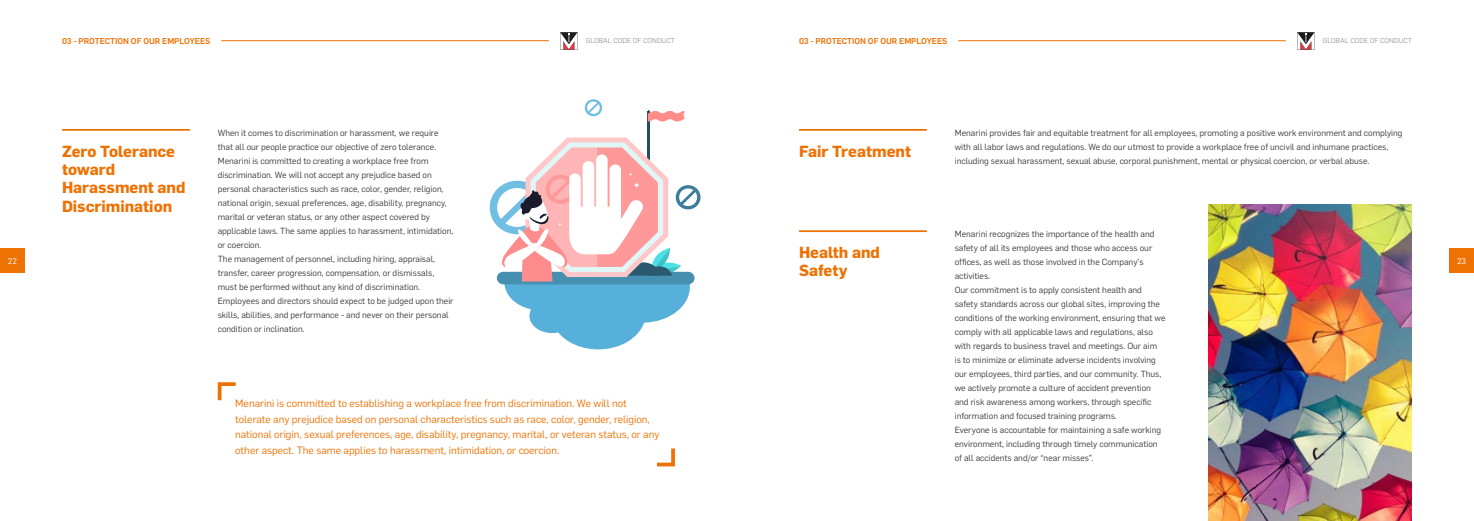
<style>
.page{position:relative;width:1474px;height:521px;background:#fff}
.page>*{position:absolute;margin:0;border:0;box-sizing:border-box;transform-origin:0 0}
.t1{font:700 15.75px/18.4px "Flama";color:#ee7203}
.t2{font:10.5px/15.8px "Flama";color:#ee7203}
.t3{font:8.75px/14px "Flama";color:#3c3c3b}
.t4{font:500 8.31px "Flama";color:#ee7203}
.t5{font:8.31px "Flama";color:#fff}
.t6{font:7px "Flama";color:#9d9d9c}
</style>
<div class="page">
<hr style="left:221px;top:40px;width:328px;height:1px;background:#ee7203">
<div style="left:0;top:248px;width:25px;height:25px;background:#ee7203"></div>
<div style="left:1449px;top:248px;width:24px;height:25px;background:#ee7203"></div>
<svg style="left:560px;top:32px;width:17px;height:18px"></svg>
<hr style="left:958px;top:40px;width:327px;height:1px;background:#ee7203">
<svg style="left:1297px;top:32px;width:17px;height:18px"></svg>
<svg style="left:217px;top:382px;width:19px;height:19px"></svg>
<svg style="left:657px;top:448px;width:18px;height:19px"></svg>
<svg style="left:584px;top:99px;width:18px;height:18px"></svg>
<hr style="left:647px;top:111px;width:3px;height:56px;background:#264d5e">
<svg style="left:648px;top:110px;width:36px;height:12px"></svg>
<svg style="left:489px;top:137px;width:212px;height:212px"></svg>
<hr style="left:62px;top:129px;width:128px;height:2px;background:#ee7203">
<hr style="left:799px;top:129px;width:127px;height:2px;background:#ee7203">
<hr style="left:799px;top:230px;width:127px;height:2px;background:#ee7203">
<img style="left:1208px;top:204px;width:203px;height:317px">
<p class="t4" style="left:62px;top:35px;width:150px">03 - PROTECTION OF OUR EMPLOYEES</p>
<p class="t6" style="left:586px;top:36px;width:90px">GLOBAL CODE OF CONDUCT</p>
<p class="t4" style="left:799px;top:35px;width:150px">03 - PROTECTION OF OUR EMPLOYEES</p>
<p class="t6" style="left:1322px;top:36px;width:90px">GLOBAL CODE OF CONDUCT</p>
<p class="t3" style="left:954px;top:125px;width:449px">Menarini provides fair and equitable treatment for all employees, promoting a positive work environment and complying with all labor laws and regulations. We do our utmost to provide a workplace free of uncivil and inhumane practices, including sexual harassment, sexual abuse, corporal punishment, mental or physical coercion, or verbal abuse.</p>
<p class="t3" style="left:218px;top:125px;width:237px">When it comes to discrimination or harassment, we require that all our people practice our objective of zero tolerance.<br>Menarini is committed to creating a workplace free from discrimination. We will not accept any prejudice based on personal characteristics such as race, color, gender, religion, national origin, sexual preferences, age, disability, pregnancy, marital or veteran status, or any other aspect covered by applicable laws. The same applies to harassment, intimidation, or coercion.<br>The management of personnel, including hiring, appraisal, transfer, career progression, compensation, or dismissals, must be performed without any kind of discrimination.<br>Employees and directors should expect to be judged upon their skills, abilities, and performance - and never on their personal condition or inclination.</p>
<h1 class="t1" style="left:799px;top:141px;width:113px">Fair Treatment</h1>
<h1 class="t1" style="left:62px;top:141px;width:125px">Zero Tolerance toward<br>Harassment and<br>Discrimination</h1>
<p class="t3" style="left:954px;top:227px;width:212px">Menarini recognizes the importance of the health and safety of all its employees and those who access our offices, as well as those involved in the Company’s activities.<br>Our commitment is to apply consistent health and safety standards across our global sites, improving the conditions of the working environment, ensuring that we comply with all applicable laws and regulations, also with regards to business travel and meetings. Our aim<br>is to minimize or eliminate adverse incidents involving our employees, third parties, and our community. Thus, we actively promote a culture of accident prevention and risk awareness among workers, through specific information and focused training programs.<br>Everyone is accountable for maintaining a safe working environment, including through timely communication of all accidents and/or “near misses”.</p>
<h1 class="t1" style="left:799px;top:242px;width:82px">Health and<br>Safety</h1>
<p class="t5" style="left:8px;top:255px;width:10px">22</p>
<p class="t5" style="left:1456px;top:255px;width:11px">23</p>
<p class="t2" style="left:235px;top:395px;width:426px">Menarini is committed to establishing a workplace free from discrimination. We will not tolerate any prejudice based on personal characteristics such as race, color, gender, religion, national origin, sexual preferences, age, disability, pregnancy, marital, or veteran status, or any other aspect. The same applies to harassment, intimidation, or coercion.</p>
</div>
